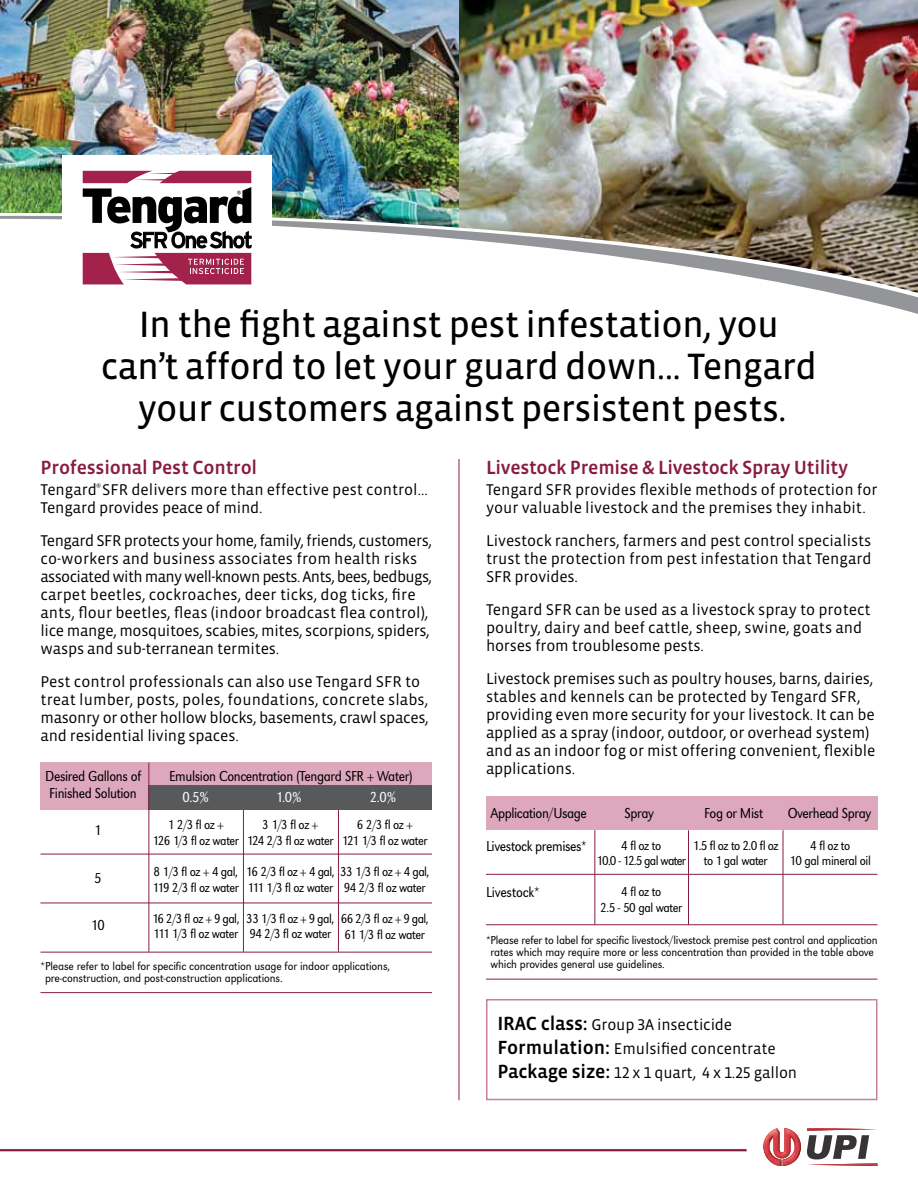
<style>
.page{position:relative;width:918px;height:1188px;background:#fff}
.page>*{position:absolute;margin:0;border:0;box-sizing:border-box;transform-origin:0 0}
.t1{font:37.5px/42px "Vista Sans Reg";letter-spacing:-.02em;color:#000;text-align:center}
.t2{font:19.5px "Vista Sans Med";letter-spacing:-.015em;color:#881c40}
.t3{font:19.5px "Vista Sans Med";letter-spacing:-.01em;color:#000}
.t4{font:15.9px/18px "Vista Sans";letter-spacing:-.01em;color:#000}
.t5{font:15.9px/33px "Vista Sans";letter-spacing:-.03em;color:#000}
.t6{font:15px "URW Grotesk T Ligh Extr Narr";letter-spacing:-.025em;color:#000}
.t7{font:15px "URW Grotesk T Ligh Extr Narr";color:#fff}
.t8{font:13.5px/15.6px "URW Grotesk T Ligh Extr Narr";letter-spacing:-.035em;color:#000;text-align:center}
.t9{font:12px/12px "URW Grotesk T Ligh Narr";letter-spacing:-.01em;color:#000}
.t10{font:7.05px "Vista Sans";color:#000}
.s1{font-family:"Vista Sans Med";font-size:19.5px}
.s2{font-family:"Vista Sans Alt"}
.s3{font-family:"Vista Sans Alt";font-size:15.9px}
.s4{font-family:"Vista Sans";font-size:15.9px}
</style>
<div class="page">
<img style="left:0;top:0;width:459px;height:213px">
<img style="left:459px;top:0;width:459px;height:213px">
<svg style="left:0;top:213px;width:918px;height:101px"></svg>
<div style="left:41px;top:763px;width:391px;height:47px;background:#dda7bc"></div>
<div style="left:486px;top:796px;width:392px;height:34px;background:#dda7bc"></div>
<div style="left:148px;top:786px;width:284px;height:24px;background:#58595b"></div>
<hr style="left:40px;top:854px;width:392px;height:1px;background:#881c40">
<hr style="left:486px;top:874px;width:392px;height:1px;background:#881c40">
<hr style="left:40px;top:903px;width:392px;height:1px;background:#881c40">
<hr style="left:486px;top:924px;width:392px;height:1px;background:#881c40">
<hr style="left:40px;top:952px;width:392px;height:1px;background:#881c40">
<hr style="left:40px;top:992px;width:392px;height:1px;background:#881c40">
<hr style="left:486px;top:979px;width:392px;height:1px;background:#881c40">
<hr style="left:148px;top:763px;width:1px;height:189px;background:#881c40">
<hr style="left:594px;top:830px;width:1px;height:95px;background:#881c40">
<hr style="left:688px;top:830px;width:1px;height:95px;background:#881c40">
<hr style="left:783px;top:830px;width:1px;height:95px;background:#881c40">
<hr style="left:243px;top:810px;width:1px;height:142px;background:#881c40">
<hr style="left:338px;top:810px;width:1px;height:142px;background:#881c40">
<div style="left:486px;top:999px;width:392px;height:101px;border:2px solid #cb7e9c"></div>
<div style="left:63px;top:155px;width:209px;height:108px;background:#fff"></div>
<svg style="left:83px;top:171px;width:168px;height:113px"></svg>
<svg style="left:768px;top:1128px;width:102px;height:38px"></svg>
<img style="left:807px;top:1163px;width:70px;height:3px">
<img style="left:769px;top:1128px;width:16px;height:38px">
<img style="left:763px;top:1134px;width:6px;height:26px">
<img style="left:796px;top:1133px;width:5px;height:27px">
<img style="left:807px;top:1128px;width:70px;height:3px">
<hr style="left:0;top:1149px;width:747px;height:2px;background:#881c40">
<hr style="left:459px;top:459px;width:1px;height:641px;background:#881c40">
<h1 class="t1" style="left:101px;top:305px;width:718px">In the fight against pest infestation, you can’t afford to let your guard down... Tengard your customers against persistent pests.</h1>
<p class="t2" style="left:40px;top:458px;width:218px">Professional Pest Control</p>
<p class="t4" style="left:40px;top:481px;width:389px">Tengard SFR delivers more than effective pest control...</p>
<p class="t10" style="left:96px;top:482px;width:7px">®</p>
<p class="t5" style="left:40px;top:492px;width:393px">Tengard provides peace of mind.<br>Tengard SFR protects your home, family, friends, customers,</p>
<p class="t4" style="left:40px;top:550px;width:393px">co-workers and business associates from health risks associated with many well-known pests. Ants, bees, bedbugs, carpet beetles, cockroaches, deer ticks, dog ticks, fire ants, flour beetles, fleas (indoor broadcast flea control), lice mange, mosquitoes, scabies, mites, scorpions, spiders, wasps and sub-terranean termites.</p>
<p class="t4" style="left:40px;top:673px;width:390px">Pest control professionals can also use Tengard SFR to treat lumber, posts, poles, foundations, concrete slabs, masonry or other hollow blocks, basements, crawl spaces, and residential living spaces.</p>
<p class="t6" style="left:45px;top:768px;width:97px">Desired Gallons of</p>
<p class="t6" style="left:169px;top:768px;width:245px">Emulsion Concentration (Tengard SFR + Water)</p>
<p class="t6" style="left:49px;top:784px;width:89px">Finished Solution</p>
<p class="t7" style="left:183px;top:789px;width:28px">0.5%</p>
<p class="t7" style="left:276px;top:789px;width:28px">1.0%</p>
<p class="t7" style="left:370px;top:789px;width:28px">2.0%</p>
<p class="t6" style="left:94px;top:822px;width:9px">1</p>
<p class="t6" style="left:94px;top:869px;width:9px">5</p>
<p class="t6" style="left:91px;top:917px;width:16px">10</p>
<p class="t8" style="left:152px;top:817px;width:88px">1 2/3 fl oz +<br>126 1/3 fl oz water</p>
<p class="t8" style="left:153px;top:864px;width:88px;text-align:left">8 1/3 fl oz + 4 gal,<br>119 2/3 fl oz water</p>
<p class="t8" style="left:152px;top:911px;width:89px;text-align:left">16 2/3 fl oz + 9 gal,<br>111 1/3 fl oz water</p>
<p class="t8" style="left:247px;top:817px;width:88px">3 1/3 fl oz +<br>124 2/3 fl oz water</p>
<p class="t8" style="left:246px;top:864px;width:185px;text-align:left">16 2/3 fl oz + 4 gal, 33 1/3 fl oz + 4 gal,<br>111 1/3 fl oz water</p>
<p class="t8" style="left:246px;top:911px;width:89px;text-align:left">33 1/3 fl oz + 9 gal,<br>94 2/3 fl oz water</p>
<p class="t8" style="left:342px;top:817px;width:87px">6 2/3 fl oz +<br>121 1/3 fl oz water</p>
<p class="t8" style="left:344px;top:879px;width:83px">94 2/3 fl oz water</p>
<p class="t8" style="left:341px;top:911px;width:89px;text-align:left">66 2/3 fl oz + 9 gal,<br>61 1/3 fl oz water</p>
<p class="t9" style="left:45px;top:960px;width:347px;text-indent:-4px">*Please refer to label for specific concentration usage for indoor applications, pre-construction, and post-construction applications.</p>
<p class="t2" style="left:486px;top:458px;width:364px">Livestock Premise &amp; Livestock Spray Utility</p>
<p class="t4" style="left:486px;top:481px;width:393px">Tengard SFR provides flexible methods of protection for your valuable livestock and the premises they inhabit.</p>
<p class="t4" style="left:486px;top:532px;width:387px;text-align:justify">Livestock ranchers, farmers and pest control specialists trust the protection from pest infestation that Tengard SFR provides.</p>
<p class="t4" style="left:486px;top:601px;width:386px">Tengard SFR can be used as a livestock spray to protect poultry, dairy and beef cattle, sheep, swine, goats and horses from troublesome pests.</p>
<p class="t4" style="left:486px;top:670px;width:391px">Livestock premises such as poultry houses, barns, dairies, stables and kennels can be protected by Tengard SFR, providing even more security for your livestock. It can be applied as a spray (indoor, outdoor, or overhead system) and as an indoor fog or mist offering convenient, flexible applications.</p>
<p class="t6" style="left:490px;top:805px;width:98px">Application/Usage</p>
<p class="t6" style="left:625px;top:805px;width:31px">Spray</p>
<p class="t6" style="left:704px;top:805px;width:60px">Fog or Mist</p>
<p class="t6" style="left:788px;top:805px;width:85px">Overhead Spray</p>
<p class="t6" style="left:486px;top:837px;width:102px">Livestock premises*</p>
<p class="t6" style="left:486px;top:883px;width:55px">Livestock*</p>
<p class="t8" style="left:597px;top:837px;width:91px">4 fl oz to<br>10.0 - 12.5 gal water</p>
<p class="t8" style="left:600px;top:884px;width:83px">4 fl oz to<br>2.5 - 50 gal water</p>
<p class="t8" style="left:693px;top:837px;width:87px">1.5 fl oz to 2.0 fl oz to 1 gal water</p>
<p class="t8" style="left:790px;top:837px;width:83px">4 fl oz to<br>10 gal mineral oil</p>
<p class="t9" style="left:490px;top:934px;width:389px;text-indent:-4px">*Please refer to label for specific livestock/livestock premise pest control and application rates which may require more or less concentration than provided in the table above which provides general use guidelines.</p>
<p class="t4" style="left:497px;top:1013px;width:280px;line-height:24px"><span class="s1">IRAC class:</span> Group <span class="s2">3</span>A insecticide<br><span class="s1">Formulation:</span> Emulsified concentrate</p>
<p class="t3" style="left:497px;top:1062px;width:301px">Package size: <span class="s3">12 x 1</span> <span class="s4">quart,</span> <span class="s3">4 x 1.25</span> <span class="s4">gallon</span></p>
</div>
